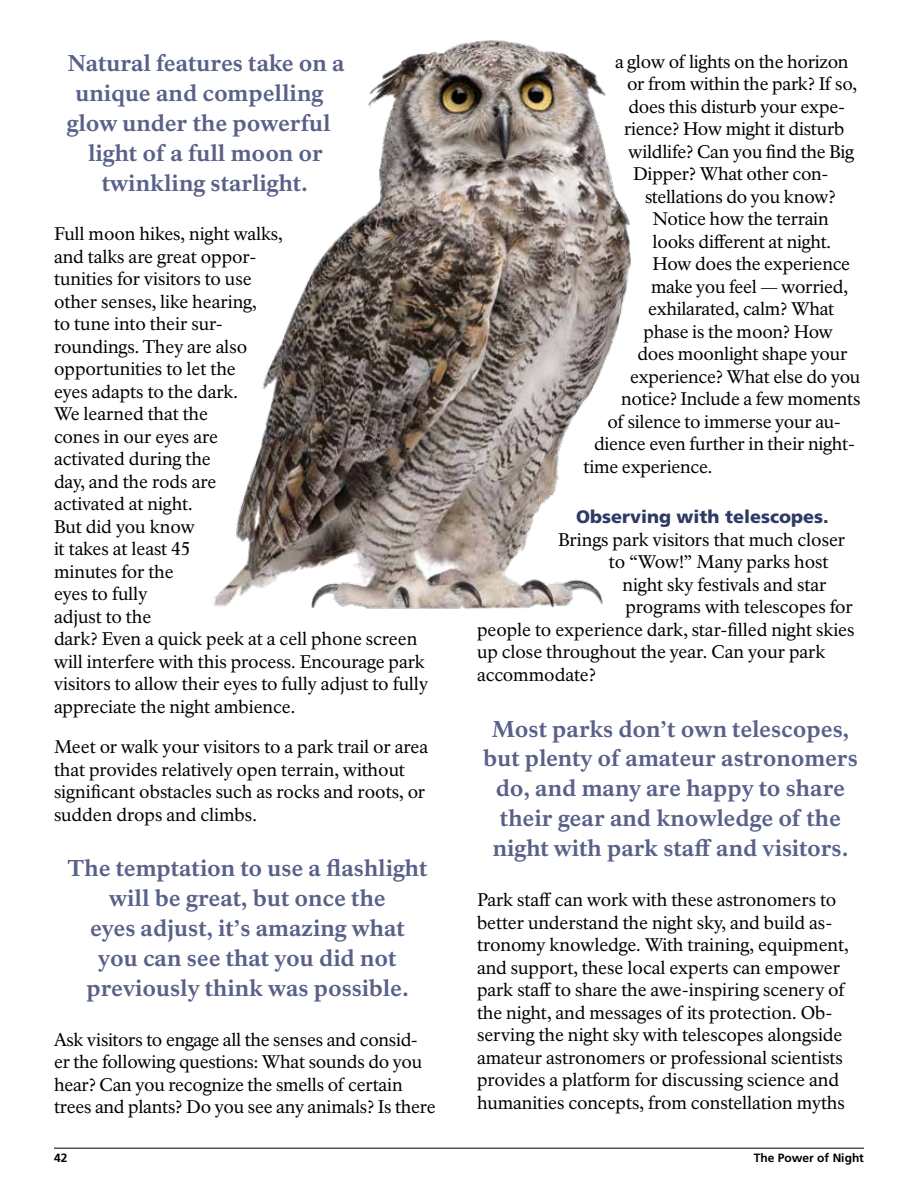
<style>
.page{position:relative;width:918px;height:1188px;background:#fff}
.page>*{position:absolute;margin:0;border:0;box-sizing:border-box;transform-origin:0 0}
.t1{font:800 22.5px/30px "NPS Rawlinson OT";color:#596189;text-align:center}
.t2{font:18px/22.5px "NPS Rawlinson OT";letter-spacing:-.01em;color:#000}
.t3{font:900 18px "Frutiger LT Std";color:#2f3a66}
.t4{font:700 12px "Frutiger LT Std";color:#000}
</style>
<div class="page">
<img style="left:213px;top:40px;width:418px;height:569px">
<hr style="left:54px;top:1148px;width:810px;height:1px;background:#000">
<p class="t1" style="left:68px;top:48px;width:278px">Natural features take on a</p>
<p class="t1" style="left:76px;top:78px;width:249px">unique and compelling</p>
<p class="t1" style="left:67px;top:108px;width:265px">glow under the powerful</p>
<p class="t1" style="left:88px;top:138px;width:236px">light of a full moon or</p>
<p class="t1" style="left:102px;top:168px;width:208px">twinkling starlight.</p>
<p class="t2" style="left:54px;top:223px;width:376px">Full moon hikes, night walks,<br>and talks are great oppor-<br>tunities for visitors to use<br>other senses, like hearing,<br>to tune into their sur-<br>roundings They are also<br>opportunities to let the<br>eyes adapts to the dark<br>We learned that the<br>cones in our eyes are<br>activated during the<br>day, and the rods are<br>activated at night<br>But did you know<br>it takes at least 45<br>minutes for the<br>eyes to fully<br>adjust to the<br>dark? Even a quick peek at a cell phone screen will interfere with this process Encourage park visitors to allow their eyes to fully adjust to fully appreciate the night ambience</p>
<p class="t2" style="left:54px;top:736px;width:376px">Meet or walk your visitors to a park trail or area that provides relatively open terrain, without significant obstacles such as rocks and roots, or sudden drops and climbs</p>
<p class="t1" style="left:67px;top:854px;width:362px">The temptation to use a flashlight will be great, but once the<br>eyes adjust, it’s amazing what<br>you can see that you did not previously think was possible.</p>
<p class="t2" style="left:54px;top:1029px;width:383px">Ask visitors to engage all the senses and consid&shy;er the following questions: What sounds do you hear? Can you recognize the smells of certain trees and plants? Do you see any animals? Is there</p>
<p class="t2" style="left:615px;top:50px;width:235px">a glow of lights on the horizon</p>
<p class="t2" style="left:627px;top:73px;width:231px">or from within the park? If so,</p>
<p class="t2" style="left:629px;top:95px;width:218px">does this disturb your expe-</p>
<p class="t2" style="left:624px;top:118px;width:222px">rience? How might it disturb</p>
<p class="t2" style="left:629px;top:140px;width:227px">wildlife? Can you find the Big</p>
<p class="t2" style="left:633px;top:163px;width:197px">Dipper? What other con-</p>
<p class="t2" style="left:645px;top:185px;width:192px">stellations do you know?</p>
<p class="t2" style="left:653px;top:208px;width:178px">Notice how the terrain</p>
<p class="t2" style="left:652px;top:230px;width:176px">looks different at night</p>
<p class="t2" style="left:652px;top:253px;width:199px">How does the experience</p>
<p class="t2" style="left:651px;top:275px;width:199px">make you feel — worried,</p>
<p class="t2" style="left:648px;top:298px;width:188px">exhilarated, calm? What</p>
<p class="t2" style="left:644px;top:320px;width:191px">phase is the moon? How</p>
<p class="t2" style="left:638px;top:343px;width:211px">does moonlight shape your</p>
<p class="t2" style="left:630px;top:365px;width:232px">experience? What else do you</p>
<p class="t2" style="left:621px;top:388px;width:241px">notice? Include a few moments</p>
<p class="t2" style="left:608px;top:410px;width:235px">of silence to immerse your au-</p>
<p class="t2" style="left:594px;top:433px;width:263px">dience even further in their night-</p>
<p class="t2" style="left:584px;top:455px;width:126px">time experience</p>
<h4 class="t3" style="left:576px;top:506px;width:254px">Observing with telescopes.</h4>
<p class="t2" style="left:558px;top:529px;width:289px">Brings park visitors that much closer</p>
<p class="t2" style="left:609px;top:551px;width:221px">to “Wow!” Many parks host</p>
<p class="t2" style="left:622px;top:574px;width:206px">night sky festivals and star</p>
<p class="t2" style="left:626px;top:596px;width:229px">programs with telescopes for</p>
<p class="t2" style="left:477px;top:619px;width:379px">people to experience dark, star-filled night skies</p>
<p class="t2" style="left:477px;top:641px;width:350px">up close throughout the year Can your park</p>
<p class="t2" style="left:477px;top:664px;width:120px">accommodate?</p>
<p class="t1" style="left:483px;top:714px;width:376px">Most parks don’t own telescopes, but plenty of amateur astronomers do, and many are happy to share their gear and knowledge of the night with park staff and visitors.</p>
<p class="t2" style="left:477px;top:889px;width:373px">Park staff can work with these astronomers to better understand the night sky, and build as&shy;tronomy knowledge With training, equipment, and support, these local experts can empower park staff to share the awe-inspiring scenery of the night, and messages of its protection Ob&shy;serving the night sky with telescopes alongside amateur astronomers or professional scientists provides a platform for discussing science and humanities concepts, from constellation myths</p>
<p class="t4" style="left:54px;top:1151px;width:15px">42</p>
<p class="t4" style="left:754px;top:1151px;width:112px">The Power of Night</p>
</div>
